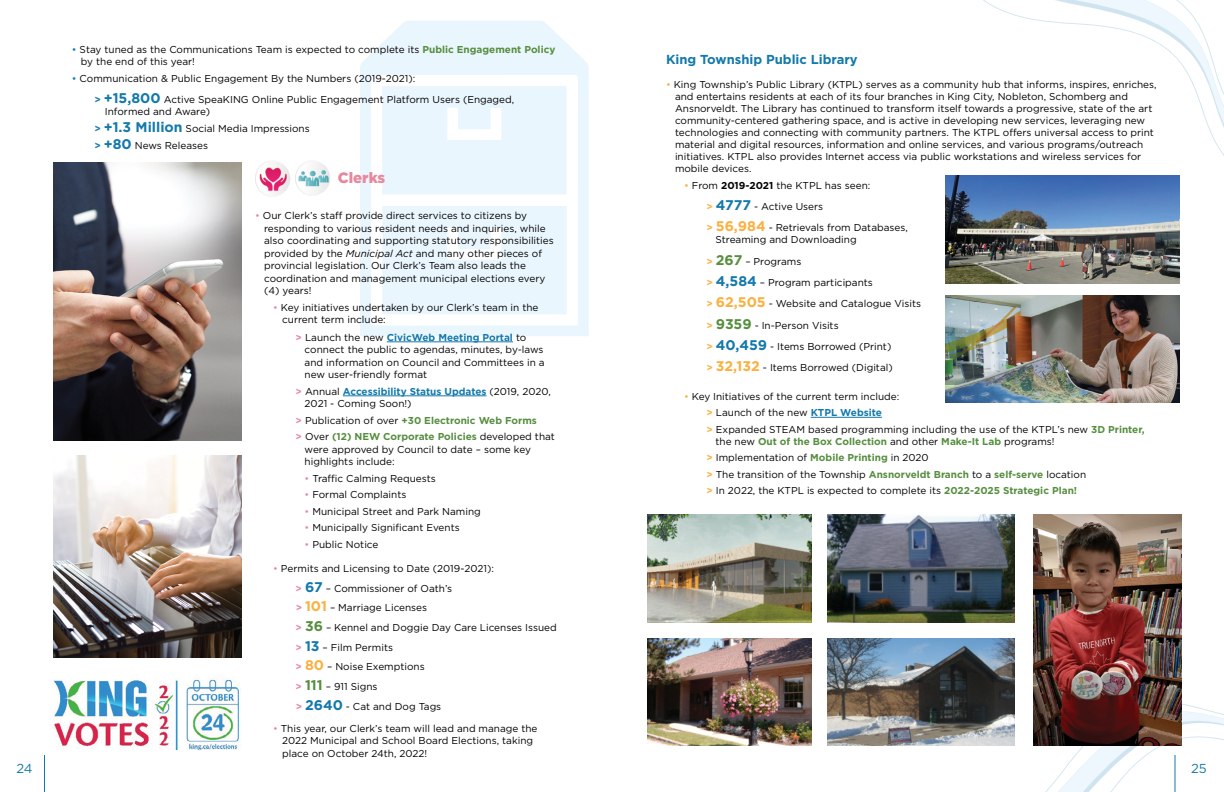
<style>
.page{position:relative;width:1224px;height:792px;background:#fff}
.page>*{position:absolute;margin:0;border:0;box-sizing:border-box;transform-origin:0 0}
.t1{font:900 15px "Gotham";color:#e6899e}
.t2{font:700 13px "Gotham";color:#1379ab}
.t3{font:13px "Gotham";color:#157aab}
.t4{font:10px/12.5px "Gotham";color:#000}
.t5{font:700 10px/16.5px "Gotham";color:#568e3f}
.s1{color:#1379ab}
.s2{font-weight:700;color:#568e3f}
.s3{font-weight:700;color:#1379ab}
.s4{font-weight:700;font-size:14px;color:#1379ab}
.s5{color:#e6899e}
.s6{font-style:italic}
.s7{font-weight:700;color:#e6899e}
.s8{font-weight:400;color:#000}
.s9{font-weight:700;font-size:14px;color:#fbb040}
.s10{font-weight:700;font-size:14px;color:#568e3f}
.s11{color:#fbb040}
.s12{font-weight:700}
.s13{font-weight:700;color:#fbb040}
</style>
<div class="page">
<svg style="left:360px;top:21px;width:229px;height:315px;fill:#eaf6fd"></svg>
<div style="left:382px;top:206px;width:185px;height:108px;background:#eaf6fd"></div>
<div style="left:382px;top:86px;width:185px;height:108px;background:#eaf6fd"></div>
<img style="left:54px;top:162px;width:187px;height:279px">
<img style="left:54px;top:455px;width:187px;height:203px">
<img style="left:295px;top:161px;width:35px;height:35px">
<img style="left:255px;top:161px;width:35px;height:35px">
<img style="left:53px;top:679px;width:188px;height:72px">
<hr style="left:387px;top:342px;width:126px;height:1px;background:#1379ab">
<hr style="left:343px;top:396px;width:144px;height:1px;background:#1379ab">
<hr style="left:44px;top:755px;width:1px;height:37px;background:#1379ab">
<svg style="left:811px;top:693px;width:413px;height:53px"></svg>
<svg style="left:1015px;top:723px;width:209px;height:69px"></svg>
<hr style="left:811px;top:417px;width:71px;height:1px;background:#1379ab">
<img style="left:945px;top:183px;width:235px;height:100px">
<img style="left:945px;top:295px;width:235px;height:108px">
<img style="left:828px;top:515px;width:187px;height:108px">
<img style="left:648px;top:515px;width:163px;height:108px">
<img style="left:828px;top:638px;width:187px;height:108px">
<img style="left:648px;top:638px;width:163px;height:108px">
<img style="left:1034px;top:515px;width:148px;height:231px">
<svg style="left:945px;top:0;width:279px;height:183px"></svg>
<hr style="left:1175px;top:755px;width:1px;height:37px;background:#1379ab">
<h2 class="t3" style="left:16px;top:761px;width:18px">24</h2>
<p class="t4" style="left:81px;top:44px;width:476px;line-height:12px;text-indent:-9px"><span class="s1">•</span> Stay tuned as the Communications Team is expected to complete its <span class="s2">Public Engagement Policy </span>by the end of this year!</p>
<p class="t4" style="left:94px;top:67px;width:421px;line-height:21.3px;text-indent:-22px"><span class="s1">•</span> Communication &amp; Public Engagement By the Numbers (2019-2021):<br><span class="s3">&gt;</span> <span class="s4">+15,800</span> Active SpeaKING Online Public Engagement Platform Users (Engaged,</p>
<p class="t4" style="left:94px;top:103px;width:217px;line-height:16.8px;text-indent:11px">Informed and Aware)<br><span class="s3">&gt;</span> <span class="s4">+1.3 Million</span> Social Media Impressions <span class="s3">&gt;</span> <span class="s4">+80</span> News Releases</p>
<h1 class="t1" style="left:338px;top:169px;width:49px">Clerks</h1>
<p class="t4" style="left:264px;top:209px;width:291px;text-indent:-9px"><span class="s5">•</span> Our Clerk’s staff provide direct services to citizens by responding to various resident needs and inquiries, while also coordinating and supporting statutory responsibilities provided by the <span class="s6">Municipal Act</span> and many other pieces of provincial legislation. Our Clerk’s Team also leads the coordination and management municipal elections every (4) years!</p>
<p class="t4" style="left:282px;top:301px;width:258px;text-indent:-9px"><span class="s5">•</span> Key initiatives undertaken by our Clerk’s team in the current term include:</p>
<p class="t4" style="left:305px;top:331px;width:241px;text-indent:-9px"><span class="s7">&gt;</span> Launch the new <span class="s3">CivicWeb Meeting Portal</span> to connect the public to agendas, minutes, by-laws and information on Council and Committees in a new user-friendly format</p>
<p class="t4" style="left:305px;top:385px;width:248px;text-indent:-9px"><span class="s7">&gt;</span> Annual <span class="s3">Accessibility Status Updates</span> (2019, 2020,<br>2021 - Coming Soon!)</p>
<p class="t5" style="left:296px;top:412px;width:261px"><span class="s5">&gt;</span> <span class="s8">Publication of over</span> +30 Electronic Web Forms<br><span class="s5">&gt;</span> <span class="s8">Over</span> (12) NEW Corporate Policies <span class="s8">developed that</span></p>
<p class="t4" style="left:305px;top:443px;width:228px">were approved by Council to date – some key highlights include:</p>
<p class="t4" style="left:305px;top:472px;width:133px"><span class="s5">•</span> Traffic Calming Requests</p>
<p class="t4" style="left:305px;top:488px;width:103px"><span class="s5">•</span> Formal Complaints</p>
<p class="t4" style="left:305px;top:505px;width:178px"><span class="s5">•</span> Municipal Street and Park Naming</p>
<p class="t4" style="left:305px;top:521px;width:157px"><span class="s5">•</span> Municipally Significant Events</p>
<p class="t4" style="left:305px;top:538px;width:75px"><span class="s5">•</span> Public Notice</p>
<p class="t4" style="left:296px;top:558px;width:263px;line-height:19.7px;text-indent:-22px"><span class="s5">•</span> Permits and Licensing to Date (2019-2021):<br><span class="s7">&gt;</span> <span class="s4">67</span> – Commissioner of Oath’s<br><span class="s7">&gt;</span> <span class="s9">101</span> – Marriage Licenses<br><span class="s7">&gt;</span> <span class="s10">36</span> – Kennel and Doggie Day Care Licenses Issued <span class="s7">&gt;</span> <span class="s4">13</span> – Film Permits<br><span class="s7">&gt;</span> <span class="s9">80</span> – Noise Exemptions<br><span class="s7">&gt;</span> <span class="s10">111</span> – 911 Signs<br><span class="s7">&gt;</span> <span class="s4">2640</span> - Cat and Dog Tags</p>
<p class="t4" style="left:282px;top:722px;width:257px;text-indent:-9px"><span class="s5">•</span> This year, our Clerk’s team will lead and manage the<br>2022 Municipal and School Board Elections, taking place on October 24th, 2022!</p>
<h2 class="t2" style="left:666px;top:51px;width:193px">King Township Public Library</h2>
<p class="t4" style="left:675px;top:79px;width:483px;line-height:12px;text-indent:-9px"><span class="s11">•</span> King Township’s Public Library (KTPL) serves as a community hub that informs, inspires, enriches, and entertains residents at each of its four branches in King City, Nobleton, Schomberg and Ansnorveldt. The Library has continued to transform itself towards a progressive, state of the art community-centered gathering space, and is active in developing new services, leveraging new technologies and connecting with community partners. The KTPL offers universal access to print material and digital resources, information and online services, and various programs/outreach initiatives. KTPL also provides Internet access via public workstations and wireless services for mobile devices.</p>
<p class="t4" style="left:706px;top:175px;width:203px;line-height:21.3px;text-indent:-22px"><span class="s11">•</span> From <span class="s12">2019-2021</span> the KTPL has seen:<br><span class="s13">&gt;</span> <span class="s4">4777</span> - Active Users<br><span class="s13">&gt;</span> <span class="s9">56,984</span> - Retrievals from Databases,</p>
<p class="t4" style="left:706px;top:229px;width:216px;line-height:21.3px;text-indent:9px">Streaming and Downloading<br><span class="s13">&gt;</span> <span class="s10">267</span> – Programs<br><span class="s13">&gt;</span> <span class="s4">4,584</span> – Program participants<br><span class="s13">&gt;</span> <span class="s9">62,505</span> - Website and Catalogue Visits <span class="s13">&gt;</span> <span class="s10">9359</span> - In-Person Visits<br><span class="s13">&gt;</span> <span class="s4">40,459</span> - Items Borrowed (Print)<br><span class="s13">&gt;</span> <span class="s9">32,132</span> - Items Borrowed (Digital)</p>
<p class="t4" style="left:707px;top:388px;width:440px;line-height:16.5px;text-indent:-22px"><span class="s11">•</span> Key Initiatives of the current term include:<br><span class="s13">&gt;</span> Launch of the new <span class="s3">KTPL Website<br></span><span class="s13">&gt;</span> Expanded STEAM based programming including the use of the KTPL’s new <span class="s2">3D Printer,</span></p>
<p class="t4" style="left:707px;top:433px;width:381px;line-height:16.5px;text-indent:9px">the new <span class="s2">Out of the Box Collection</span> and other <span class="s2">Make-It Lab</span> programs!<br><span class="s13">&gt;</span> Implementation of <span class="s2">Mobile Printing</span> in 2020<br><span class="s13">&gt;</span> The transition of the Township <span class="s2">Ansnorveldt Branch</span> to a <span class="s2">self-serve</span> location <span class="s13">&gt;</span> In 2022, the KTPL is expected to complete its <span class="s2">2022-2025 Strategic Plan!</span></p>
<h2 class="t3" style="left:1191px;top:761px;width:17px">25</h2>
</div>
